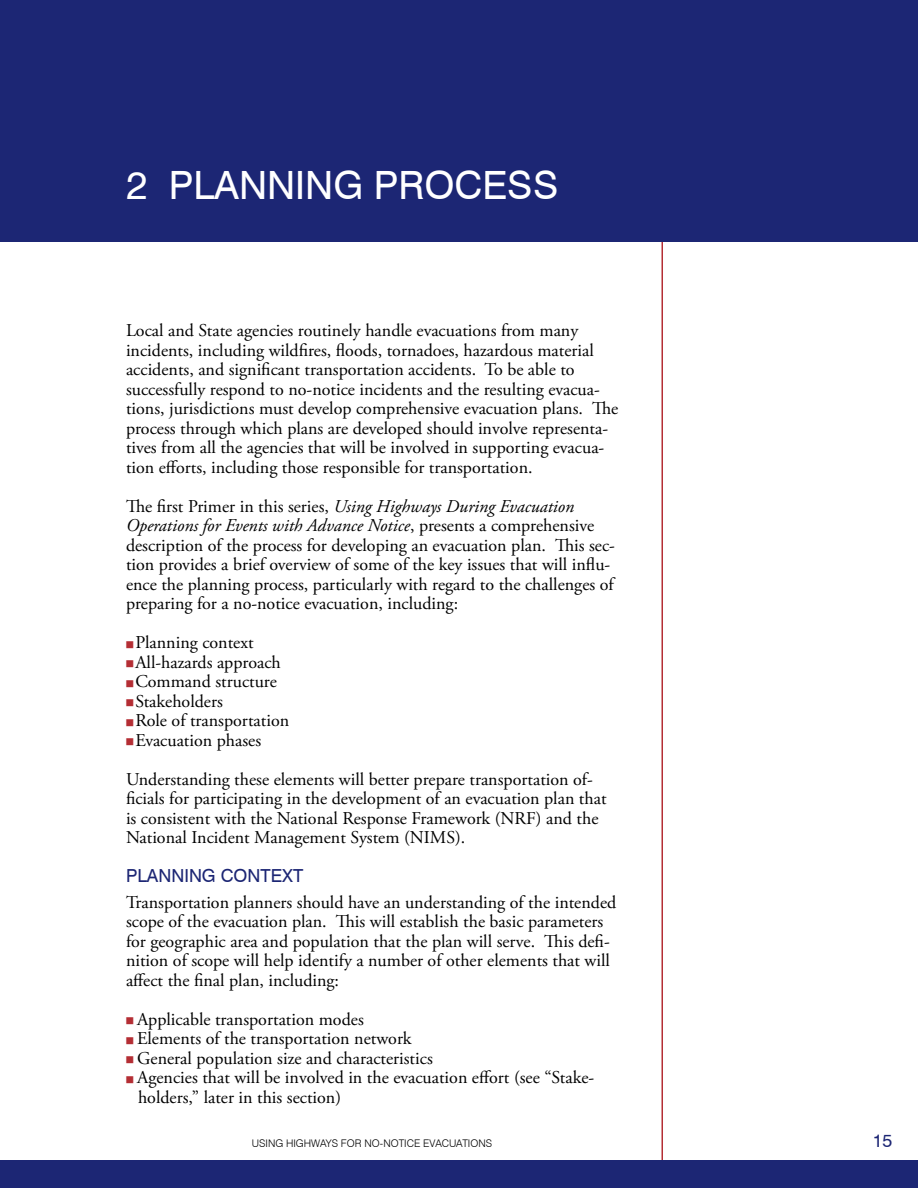
<style>
.page{position:relative;width:918px;height:1188px;background:#fff}
.page>*{position:absolute;margin:0;border:0;box-sizing:border-box;transform-origin:0 0}
.t1{font:39px "Swiss 721 BT";color:#fff}
.t2{font:18px/19.5px "Adobe Garamond Pro";color:#000}
.t3{font:18px "Swiss 721 BT";color:#1c2674}
.t4{font:300 10.5px "Swiss 721 BT";color:#000}
.s1{font-style:italic}
.s2{color:#b42e34}
</style>
<div class="page">
<hr style="left:662px;top:94px;width:1px;height:1094px;background:#b42e34">
<div style="left:0;top:0;width:918px;height:242px;background:#1c2674"></div>
<div style="left:0;top:1161px;width:918px;height:27px;background:#1c2674"></div>
<h1 class="t1" style="left:126px;top:158px;width:434px">2 PLANNING PROCESS</h1>
<h1 class="t1" style="left:126px;top:160px;width:391px">PLANNI G PROCESS</h1>
<p class="t2" style="left:126px;top:322px;width:494px">Local and State agencies routinely handle evacuations from many incidents, including wildfires, floods, tornadoes, hazardous material accidents, and significant transportation accidents. To be able to successfully respond to no-notice incidents and the resulting evacua&shy;tions, jurisdictions must develop comprehensive evacuation plans. The process through which plans are developed should involve representa&shy;tives from all the agencies that will be involved in supporting evacua&shy;tion efforts, including those responsible for transportation.</p>
<p class="t2" style="left:126px;top:497px;width:491px">The first Primer in this series, <span class="s1">Using Highways During Evacuation Operations for Events with Advance Notice</span>, presents a comprehensive description of the process for developing an evacuation plan. This sec&shy;tion provides a brief overview of some of the key issues that will influ&shy;ence the planning process, particularly with regard to the challenges of preparing for a no-notice evacuation, including:</p>
<p class="t2" style="left:126px;top:634px;width:129px"><span class="s2">■</span> Planning context</p>
<p class="t2" style="left:126px;top:653px;width:156px"><span class="s2">■</span> All-hazards approach</p>
<p class="t2" style="left:126px;top:673px;width:152px"><span class="s2">■</span> Command structure</p>
<p class="t2" style="left:126px;top:692px;width:98px"><span class="s2">■</span> Stakeholders</p>
<p class="t2" style="left:126px;top:712px;width:165px"><span class="s2">■</span> Role of transportation</p>
<p class="t2" style="left:126px;top:721px;width:468px;line-height:39px"><span class="s2">■</span> Evacuation phases<br>Understanding these elements will better prepare transportation of-</p>
<p class="t2" style="left:126px;top:790px;width:482px">ficials for participating in the development of an evacuation plan that is consistent with the National Response Framework (NRF) and the<br>National Incident Management System (NIMS).</p>
<p class="t3" style="left:126px;top:864px;width:12px">PLANNING</p>
<p class="t3" style="left:221px;top:864px;width:13px">CONTEXT</p>
<p class="t2" style="left:126px;top:893px;width:492px">Transportation planners should have an understanding of the intended scope of the evacuation plan. This will establish the basic parameters for geographic area and population that the plan will serve. This defi&shy;nition of scope will help identify a number of other elements that will affect the final plan, including:</p>
<p class="t2" style="left:126px;top:1010px;width:239px"><span class="s2">■</span> Applicable transportation modes</p>
<p class="t2" style="left:126px;top:1030px;width:287px"><span class="s2">■</span> Elements of the transportation network</p>
<p class="t2" style="left:126px;top:1049px;width:308px"><span class="s2">■</span> General population size and characteristics</p>
<p class="t2" style="left:138px;top:1069px;width:458px;text-indent:-12px"><span class="s2">■</span> Agencies that will be involved in the evacuation effort (see “Stake&shy;holders,” later in this section)</p>
<p class="t4" style="left:252px;top:1137px;width:242px">USING HIGHWAYS FOR NO-NOTICE EVACUATIONS</p>
<p class="t3" style="left:873px;top:1128px;width:21px">15</p>
</div>
